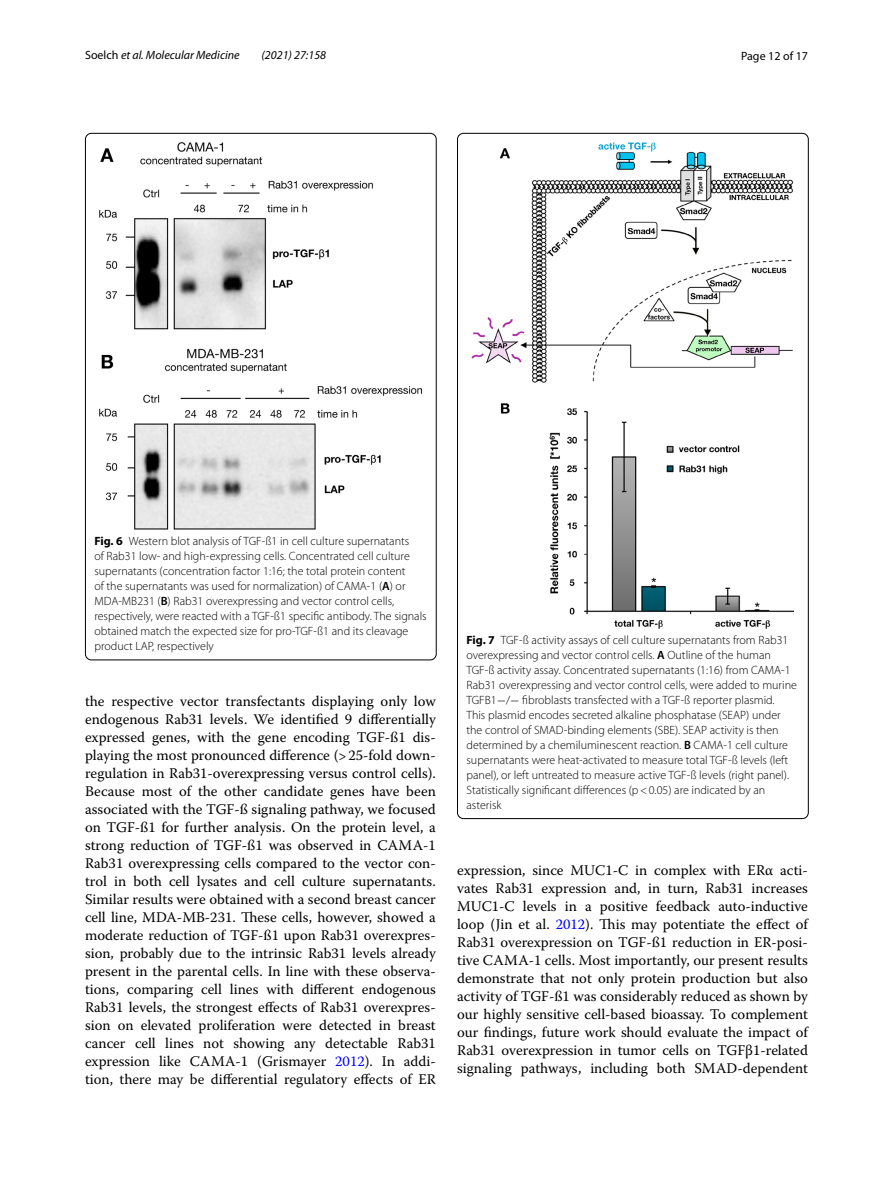
<style>
.page{position:relative;width:893px;height:1187px;background:#fff}
.page>*{position:absolute;margin:0;border:0;box-sizing:border-box;transform-origin:0 0}
.t1{font:14.7px/18px "Warnock Pro";color:#000;text-align:justify}
.t2{font:300 12px/15px "Myriad Pro";color:#000}
.t3{font:italic 12px "Myriad Pro";color:#000}
.t4{font:12px "Myriad Pro";color:#000}
.s1{font-style:normal}
.s2{font-weight:700}
.s3{font-weight:600}
.s4{color:#00f}
.s5{font-family:"MTSY";font-weight:400}
</style>
<div class="page">
<img style="left:100px;top:142px;width:322px;height:387px">
<img style="left:472px;top:142px;width:322px;height:487px">
<p class="t3" style="left:85px;top:48px;width:156px"><span class="s1">Soelch</span> et al. Molecular Medicine</p>
<p class="t3" style="left:262px;top:48px;width:66px">(2021) 27:158</p>
<p class="t4" style="left:741px;top:48px;width:68px">Page 12 of 17</p>
<p class="t2" style="left:94px;top:533px;width:334px"><span class="s2">Fig. 6</span> Western blot analysis of TGF-ß1 in cell culture supernatants<br>of Rab31 low- and high-expressing cells. Concentrated cell culture supernatants (concentration factor 1:16; the total protein content<br>of the supernatants was used for normalization) of CAMA-1 (<span class="s3">A</span>) or MDA-MB231 (<span class="s3">B</span>) Rab31 overexpressing and vector control cells, respectively, were reacted with a TGF-ß1 specific antibody. The signals obtained match the expected size for pro-TGF-ß1 and its cleavage product LAP, respectively</p>
<p class="t1" style="left:85px;top:691px;width:352px">the respective vector transfectants displaying only low endogenous Rab31 levels. We identified 9 differentially expressed genes, with the gene encoding TGF-ß1 dis&shy;playing the most pronounced difference (&gt;25-fold down&shy;regulation in Rab31-overexpressing versus control cells).<br>Because most of the other candidate genes have been associated with the TGF-ß signaling pathway, we focused on TGF-ß1 for further analysis. On the protein level, a strong reduction of TGF-ß1 was observed in CAMA-1<br>Rab31 overexpressing cells compared to the vector con&shy;trol in both cell lysates and cell culture supernatants.<br>Similar results were obtained with a second breast cancer cell line, MDA-MB-231. These cells, however, showed a moderate reduction of TGF-ß1 upon Rab31 overexpres&shy;sion, probably due to the intrinsic Rab31 levels already present in the parental cells. In line with these observa&shy;tions, comparing cell lines with different endogenous Rab31 levels, the strongest effects of Rab31 overexpres&shy;sion on elevated proliferation were detected in breast cancer cell lines not showing any detectable Rab31 expression like CAMA-1 (Grismayer <span class="s4">2012</span>). In addi&shy;tion, there may be differential regulatory effects of ER</p>
<p class="t2" style="left:466px;top:632px;width:332px"><span class="s2">Fig. 7</span> TGF-ß activity assays of cell culture supernatants from Rab31 overexpressing and vector control cells. <span class="s3">A</span> Outline of the human TGF-ß activity assay. Concentrated supernatants (1:16) from CAMA-1<br>Rab31 overexpressing and vector control cells, were added to murine TGFB1<span class="s5">−</span>/<span class="s5">−</span> fibroblasts transfected with a TGF-ß reporter plasmid.<br>This plasmid encodes secreted alkaline phosphatase (SEAP) under the control of SMAD-binding elements (SBE). SEAP activity is then determined by a chemiluminescent reaction. <span class="s3">B</span> CAMA-1 cell culture supernatants were heat-activated to measure total TGF-ß levels (left panel), or left untreated to measure active TGF-ß levels (right panel).<br>Statistically significant differences (p&lt;0.05) are indicated by an asterisk</p>
<p class="t1" style="left:457px;top:860px;width:352px">expression, since MUC1-C in complex with ERα acti&shy;vates Rab31 expression and, in turn, Rab31 increases MUC1-C levels in a positive feedback auto-inductive loop (Jin et al. <span class="s4">2012</span>). This may potentiate the effect of Rab31 overexpression on TGF-ß1 reduction in ER-posi&shy;tive CAMA-1 cells. Most importantly, our present results demonstrate that not only protein production but also activity of TGF-ß1 was considerably reduced as shown by our highly sensitive cell-based bioassay. To complement our findings, future work should evaluate the impact of Rab31 overexpression in tumor cells on TGFβ1-related signaling pathways, including both SMAD-dependent</p>
</div>
